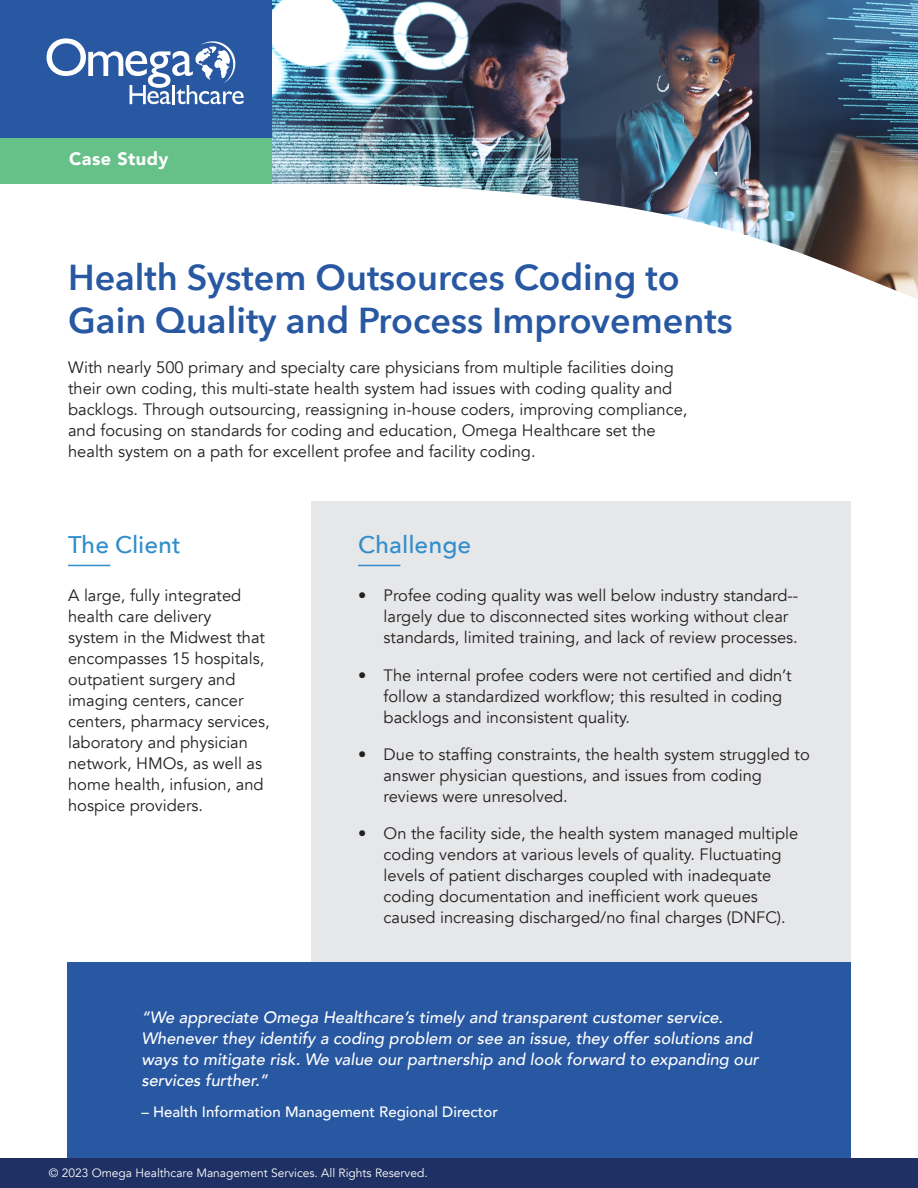
<style>
.page{position:relative;width:918px;height:1188px;background:#fff}
.page>*{position:absolute;margin:0;border:0;box-sizing:border-box;transform-origin:0 0}
.t1{font:600 36px/43.2px "Avenir Next";color:#2858a2}
.t2{font:500 24px "Avenir Next";color:#318eca}
.t3{font:900 18px "Avenir";letter-spacing:.025em;color:#fff}
.t4{font:16.5px/21px "Avenir";color:#231f20}
.t5{font:italic 500 16.5px/21px "Avenir";color:#fff}
.t6{font:500 15px "Avenir";color:#fff}
.t7{font:12px "Avenir";color:#fff}
</style>
<div class="page">
<div style="left:311px;top:501px;width:539px;height:636px;background:#e6e7e9"></div>
<div style="left:68px;top:962px;width:783px;height:209px;background:#2858a2"></div>
<img style="left:272px;top:0;width:646px;height:299px">
<div style="left:0;top:122px;width:272px;height:62px;background:#66c188"></div>
<div style="left:0;top:0;width:272px;height:137px;background:#2858a2"></div>
<svg style="left:47px;top:38px;width:197px;height:66px"></svg>
<hr style="left:358px;top:565px;width:42px;height:1px;background:#318eca">
<hr style="left:68px;top:565px;width:42px;height:1px;background:#318eca">
<div style="left:0;top:1159px;width:918px;height:29px;background:#1f3164"></div>
<p class="t3" style="left:69px;top:143px;width:101px">Case Study</p>
<p class="t1" style="left:68px;top:255px;width:666px">Health System Outsources Coding to<br>Gain Quality and Process Improvements</p>
<p class="t4" style="left:68px;top:357px;width:621px">With nearly 500 primary and specialty care physicians from multiple facilities doing their own coding, this multi-state health system had issues with coding quality and backlogs. Through outsourcing, reassigning in-house coders, improving compliance, and focusing on standards for coding and education, Omega Healthcare set the health system on a path for excellent profee and facility coding.</p>
<p class="t2" style="left:68px;top:524px;width:114px">The Client</p>
<p class="t2" style="left:358px;top:524px;width:115px">Challenge</p>
<p class="t4" style="left:68px;top:585px;width:203px">A large, fully integrated health care delivery<br>system in the Midwest that encompasses 15 hospitals, outpatient surgery and imaging centers, cancer centers, pharmacy services, laboratory and physician network, HMOs, as well as home health, infusion, and hospice providers.</p>
<p class="t4" style="left:384px;top:585px;width:416px;text-indent:-25px">• Profee coding quality was well below industry standard-- largely due to disconnected sites working without clear standards, limited training, and lack of review processes.</p>
<p class="t4" style="left:384px;top:665px;width:410px;text-indent:-25px">• The internal profee coders were not certified and didn’t follow a standardized workflow; this resulted in coding backlogs and inconsistent quality.</p>
<p class="t4" style="left:384px;top:744px;width:428px;text-indent:-25px">• Due to staffing constraints, the health system struggled to answer physician questions, and issues from coding reviews were unresolved.</p>
<p class="t4" style="left:384px;top:823px;width:416px;text-indent:-25px">• On the facility side, the health system managed multiple coding vendors at various levels of quality. Fluctuating levels of patient discharges coupled with inadequate coding documentation and inefficient work queues caused increasing discharged/no final charges (DNFC).</p>
<p class="t5" style="left:141px;top:1007px;width:619px">“We appreciate Omega Healthcare’s timely and transparent customer service.<br>Whenever they identify a coding problem or see an issue, they offer solutions and ways to mitigate risk. We value our partnership and look forward to expanding our services further.”</p>
<p class="t6" style="left:141px;top:1099px;width:358px">– Health Information Management Regional Director</p>
<p class="t7" style="left:49px;top:1166px;width:381px">© 2023 Omega Healthcare Management Services. All Rights Reserved.</p>
</div>
